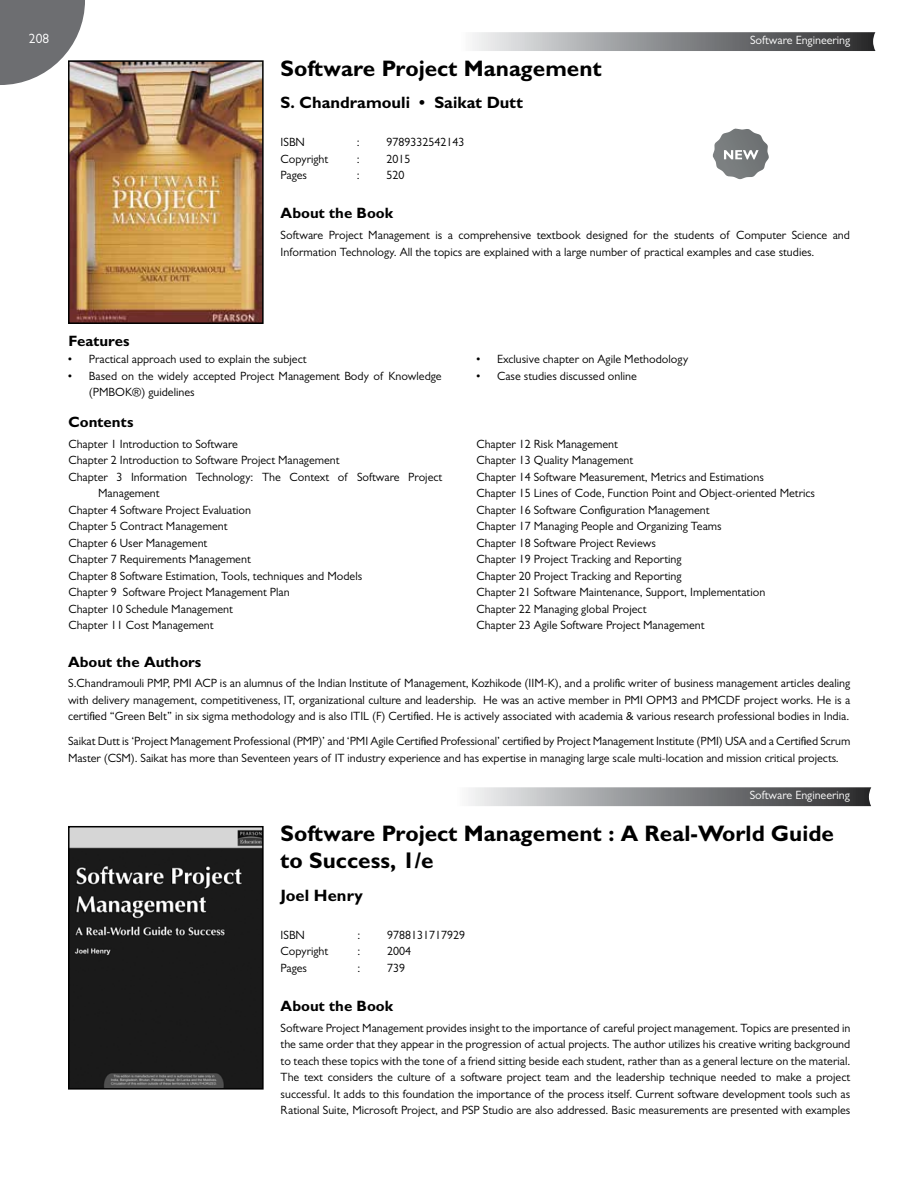
<style>
.page{position:relative;width:918px;height:1188px;background:#fff}
.page>*{position:absolute;margin:0;border:0;box-sizing:border-box;transform-origin:0 0}
.t1{font:700 22.5px/27px "Gill Sans MT Std";color:#000}
.t2{font:700 16.5px "Gill Sans MT Std";color:#000}
.t3{font:700 15px "Gill Sans MT Std";color:#000}
.t4{font:13.5px "Gill Sans MT Std";color:#fff}
.t5{font:12px/16.5px "Gill Sans MT Std";color:#000}
.t6{font:12px "Gill Sans MT Std";color:#fff}
</style>
<div class="page">
<svg style="left:472px;top:32px;width:403px;height:19px;background:#8b8c8e"></svg>
<svg style="left:0;top:0;width:85px;height:85px"></svg>
<svg style="left:468px;top:787px;width:403px;height:19px;background:#8b8d8f"></svg>
<img style="left:71px;top:829px;width:190px;height:258px">
<div style="left:68px;top:826px;width:196px;height:264px;border:2px solid #000"></div>
<img style="left:71px;top:63px;width:190px;height:258px">
<div style="left:68px;top:60px;width:196px;height:264px;border:2px solid #000"></div>
<svg style="left:713px;top:129px;width:56px;height:50px"></svg>
<p class="t4" style="left:29px;top:31px;width:22px">208</p>
<p class="t6" style="left:750px;top:33px;width:102px">Software Engineering</p>
<h1 class="t1" style="left:281px;top:54px;width:323px">Software Project Management</h1>
<h2 class="t2" style="left:281px;top:92px;width:244px">S. Chandramouli • Saikat Dutt</h2>
<p class="t5" style="left:281px;top:134px;width:26px">ISBN</p>
<p class="t5" style="left:357px;top:134px;width:4px">:</p>
<p class="t5" style="left:387px;top:134px;width:79px">9789332542143</p>
<p class="t5" style="left:281px;top:150px;width:49px">Copyright</p>
<p class="t5" style="left:357px;top:150px;width:4px">:</p>
<p class="t5" style="left:387px;top:150px;width:25px">2015</p>
<p class="t5" style="left:281px;top:167px;width:28px">Pages</p>
<p class="t5" style="left:357px;top:167px;width:4px">:</p>
<p class="t5" style="left:387px;top:167px;width:19px">520</p>
<p class="t3" style="left:281px;top:204px;width:114px">About the Book</p>
<p class="t5" style="left:281px;top:227px;width:571px">Software Project Management is a comprehensive textbook designed for the students of Computer Science and<br>Information Technology. All the topics are explained with a large number of practical examples and case studies.</p>
<p class="t3" style="left:68px;top:332px;width:63px">Features</p>
<p class="t5" style="left:68px;top:351px;width:241px">• Practical approach used to explain the subject</p>
<p class="t5" style="left:89px;top:368px;width:354px;text-indent:-21px">• Based on the widely accepted Project Management Body of Knowledge (PMBOK®) guidelines</p>
<p class="t3" style="left:68px;top:412px;width:67px">Contents</p>
<p class="t5" style="left:68px;top:435px;width:171px">Chapter 1 Introduction to Software</p>
<p class="t5" style="left:68px;top:452px;width:273px">Chapter 2 Introduction to Software Project Management</p>
<p class="t5" style="left:68px;top:468px;width:375px">Chapter 3 Information Technology: The Context of Software Project</p>
<p class="t5" style="left:98px;top:485px;width:63px">Management</p>
<p class="t5" style="left:68px;top:501px;width:184px">Chapter 4 Software Project Evaluation</p>
<p class="t5" style="left:68px;top:518px;width:161px">Chapter 5 Contract Management</p>
<p class="t5" style="left:68px;top:534px;width:140px">Chapter 6 User Management</p>
<p class="t5" style="left:68px;top:551px;width:184px">Chapter 7 Requirements Management</p>
<p class="t5" style="left:68px;top:567px;width:295px">Chapter 8 Software Estimation, Tools, techniques and Models</p>
<p class="t5" style="left:68px;top:584px;width:223px">Chapter 9 Software Project Management Plan</p>
<p class="t5" style="left:68px;top:600px;width:166px">Chapter 10 Schedule Management</p>
<p class="t5" style="left:68px;top:617px;width:147px">Chapter 11 Cost Management</p>
<p class="t5" style="left:476px;top:351px;width:214px">• Exclusive chapter on Agile Methodology</p>
<p class="t5" style="left:476px;top:368px;width:163px">• Case studies discussed online</p>
<p class="t5" style="left:476px;top:435px;width:340px">Chapter 12 Risk Management<br>Chapter 13 Quality Management<br>Chapter 14 Software Measurement, Metrics and Estimations<br>Chapter 15 Lines of Code, Function Point and Object-oriented Metrics Chapter 16 Software Configuration Management<br>Chapter 17 Managing People and Organizing Teams<br>Chapter 18 Software Project Reviews<br>Chapter 19 Project Tracking and Reporting<br>Chapter 20 Project Tracking and Reporting<br>Chapter 21 Software Maintenance, Support, Implementation<br>Chapter 22 Managing global Project<br>Chapter 23 Agile Software Project Management</p>
<p class="t3" style="left:68px;top:652px;width:135px">About the Authors</p>
<p class="t5" style="left:68px;top:675px;width:784px;text-align:justify">S.Chandramouli PMP, PMI ACP is an alumnus of the Indian Institute of Management, Kozhikode (IIM-K), and a prolific writer of business management articles dealing with delivery management, competitiveness, IT, organizational culture and leadership. He was an active member in PMI OPM3 and PMCDF project works. He is a certified “Green Belt” in six sigma methodology and is also ITIL (F) Certified. He is actively associated with academia &amp; various research professional bodies in India.</p>
<p class="t5" style="left:68px;top:733px;width:784px">Saikat Dutt is ‘Project Management Professional (PMP)’ and ‘PMI Agile Certified Professional’ certified by Project Management Institute (PMI) USA and a Certified Scrum<br>Master (CSM). Saikat has more than Seventeen years of IT industry experience and has expertise in managing large scale multi-location and mission critical projects.</p>
<p class="t6" style="left:750px;top:788px;width:102px">Software Engineering</p>
<h1 class="t1" style="left:281px;top:820px;width:555px">Software Project Management : A Real-World Guide to Success, 1/e</h1>
<h2 class="t2" style="left:281px;top:885px;width:84px">Joel Henry</h2>
<p class="t5" style="left:281px;top:926px;width:26px">ISBN</p>
<p class="t5" style="left:358px;top:926px;width:4px">:</p>
<p class="t5" style="left:387px;top:926px;width:79px">9788131717929</p>
<p class="t5" style="left:281px;top:943px;width:49px">Copyright</p>
<p class="t5" style="left:358px;top:943px;width:4px">:</p>
<p class="t5" style="left:387px;top:943px;width:25px">2004</p>
<p class="t5" style="left:281px;top:959px;width:28px">Pages</p>
<p class="t5" style="left:358px;top:959px;width:4px">:</p>
<p class="t5" style="left:387px;top:959px;width:19px">739</p>
<p class="t3" style="left:281px;top:997px;width:114px">About the Book</p>
<p class="t5" style="left:281px;top:1019px;width:571px;text-align:justify">Software Project Management provides insight to the importance of careful project management. Topics are presented in the same order that they appear in the progression of actual projects. The author utilizes his creative writing background to teach these topics with the tone of a friend sitting beside each student, rather than as a general lecture on the material.<br>The text considers the culture of a software project team and the leadership technique needed to make a project successful. It adds to this foundation the importance of the process itself. Current software development tools such as Rational Suite, Microsoft Project, and PSP Studio are also addressed. Basic measurements are presented with examples</p>
</div>
